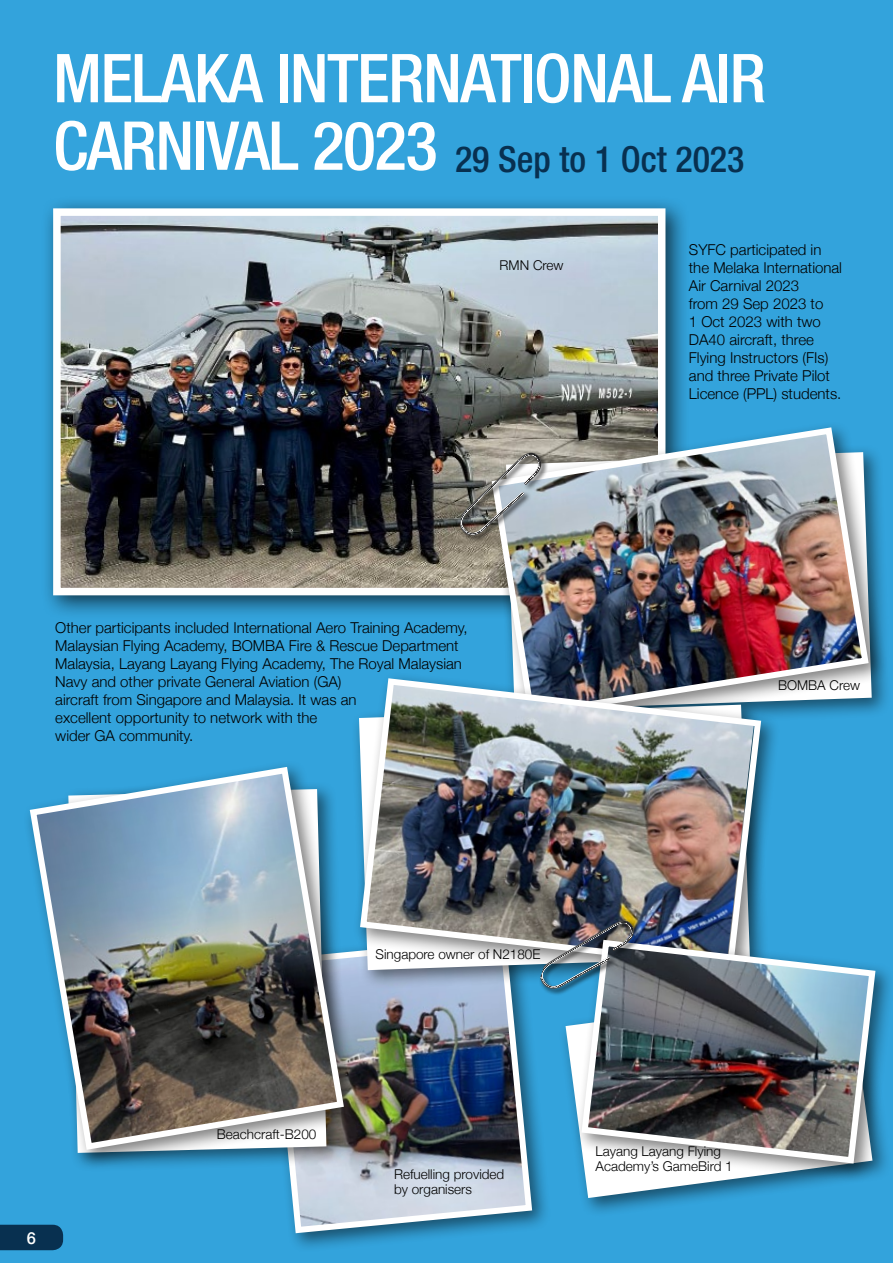
<style>
.page{position:relative;width:893px;height:1263px;background:#33a3dc}
.page>*{position:absolute;margin:0;border:0;box-sizing:border-box;transform-origin:0 0}
.t1{font:500 condensed 67.5px "Helvetica Neue LT Pro";letter-spacing:-.02em;color:#fff}
.t2{font:500 condensed 36px "Helvetica Neue LT Pro";color:#083050}
.t3{font:500 16.5px "Helvetica Neue";color:#fff}
.t4{font:300 15px/18px "Helvetica Neue";color:#000}
.t5{font:300 13.5px/15px "Helvetica Neue";color:#000}
</style>
<div class="page">
<div style="left:262px;top:929px;width:290px;height:323px;background:#000;opacity:.5"></div>
<img style="left:266px;top:990px;width:269px;height:246px">
<div style="left:0;top:1225px;width:63px;height:25px;background:#083050"></div>
<div style="left:41px;top:196px;width:649px;height:424px;background:#000;opacity:.65"></div>
<img style="left:62px;top:217px;width:594px;height:369px">
<div style="left:53px;top:208px;width:612px;height:387px;border:8px solid #fff"></div>
<div style="left:484px;top:420px;width:404px;height:316px;background:#000;opacity:.5"></div>
<img style="left:488px;top:424px;width:384px;height:296px">
<div style="left:353px;top:671px;width:428px;height:318px;background:#000;opacity:.5"></div>
<img style="left:357px;top:675px;width:407px;height:298px">
<div style="left:459px;top:451px;width:90px;height:92px;background:#000;opacity:.75"></div>
<svg style="left:460px;top:453px;width:81px;height:82px;background:#989a99"></svg>
<div style="left:558px;top:981px;width:334px;height:236px;background:#000;opacity:.5"></div>
<svg style="left:566px;top:996px;width:306px;height:202px"></svg>
<div style="left:574px;top:933px;width:319px;height:250px;background:#000;opacity:.5"></div>
<img style="left:578px;top:936px;width:301px;height:231px">
<div style="left:539px;top:919px;width:102px;height:77px;background:#000;opacity:.75"></div>
<img style="left:540px;top:921px;width:94px;height:68px">
<div style="left:23px;top:760px;width:340px;height:409px;background:#000;opacity:.5"></div>
<img style="left:26px;top:763px;width:321px;height:390px">
<h1 class="t1" style="left:53px;top:38px;width:255px">MELAKAINTERNAT</h1>
<h1 class="t1" style="left:520px;top:38px;width:49px">IONAL</h1>
<h1 class="t1" style="left:682px;top:38px;width:80px">AIR</h1>
<h1 class="t1" style="left:53px;top:106px;width:386px">CARN IVAL 2023</h1>
<h2 class="t2" style="left:455px;top:138px;width:291px">29 SEP TO 1 OCT 2023</h2>
<p class="t5" style="left:500px;top:257px;width:65px">RMN Crew</p>
<p class="t4" style="left:689px;top:239px;width:155px">SYFC participated in the Melaka International<br>Air Carnival 2023<br>from 29 Sep 2023 to<br>1 Oct 2023 with two<br>DA40 aircraft, three<br>Flying Instructors (FIs) and three Private Pilot<br>Licence (PPL) students.</p>
<p class="t4" style="left:55px;top:617px;width:414px">Other participants included International Aero Training Academy, Malaysian Flying Academy, BOMBA Fire &amp; Rescue Department Malaysia, Layang Layang Flying Academy, The Royal Malaysian Navy and other private General Aviation (GA)<br>aircraft from Singapore and Malaysia. It was an<br>excellent opportunity to network with the<br>wider GA community.</p>
<p class="t5" style="left:778px;top:677px;width:83px">BOMBA Crew</p>
<p class="t3" style="left:27px;top:1225px;width:11px">6</p>
<p class="t5" style="left:376px;top:946px;width:166px">Singapore owner of N2180E</p>
<p class="t5" style="left:217px;top:1126px;width:101px">Beachcraft-B200</p>
<p class="t5" style="left:394px;top:1166px;width:112px">Refuelling provided by organisers</p>
<p class="t5" style="left:596px;top:1143px;width:139px">Layang Layang Flying<br>Academy’s GameBird 1</p>
</div>
